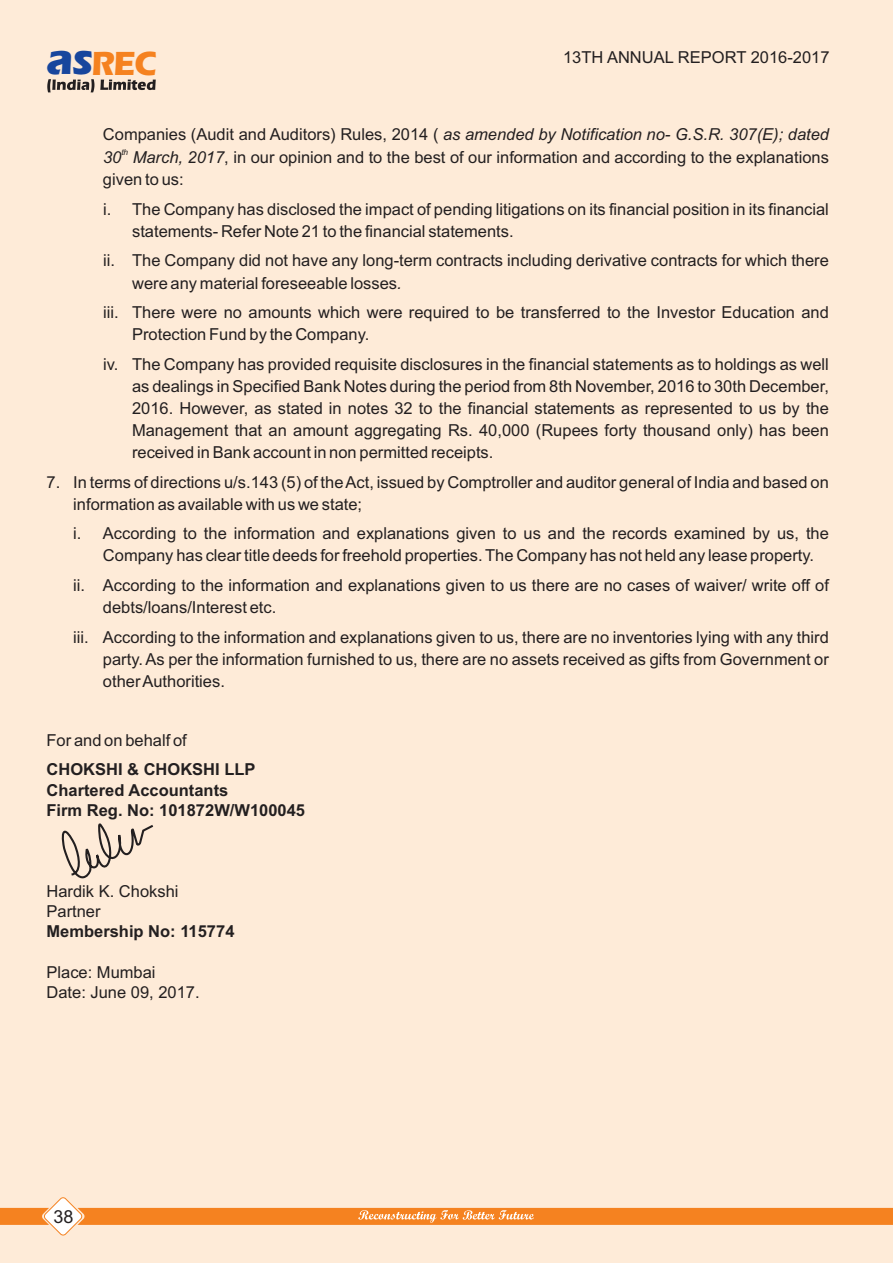
<style>
.page{position:relative;width:893px;height:1263px;background:#feebd8}
.page>*{position:absolute;margin:0;border:0;box-sizing:border-box;transform-origin:0 0}
.t1{font:700 45.6px "Eras ITC";color:#18469d}
.t2{font:700 34.65px "Eras ITC";color:#f58220}
.t3{font:18px "Arial";color:#231f20}
.t4{font:16.5px/22px "Arial";color:#231f20}
.t5{font:700 16.5px/20.2px "Arial";color:#231f20}
.t6{font:italic 16.5px "Arial";color:#231f20}
.t7{font:italic 8.25px "Arial";color:#231f20}
.s1{font-size:45.6px;color:#18469d}
.s2{font-style:normal}
.s3{font-style:italic}
</style>
<div class="page">
<svg style="left:0;top:1197px;width:893px;height:39px"></svg>
<svg style="left:100px;top:80px;width:56px;height:10px"></svg>
<svg style="left:47px;top:79px;width:47px;height:13px"></svg>
<svg style="left:61px;top:823px;width:93px;height:56px"></svg>
<h2 class="t2" style="left:72px;top:50px;width:86px"><span class="s1">s</span>REC</h2>
<h1 class="t1" style="left:47px;top:43px;width:28px">a</h1>
<p class="t4" style="left:563px;top:48px;width:268px">13TH ANNUAL REPORT 2016-2017</p>
<p class="t6" style="left:103px;top:128px;width:728px"><span class="s2">Companies (Audit and Auditors) Rules, 2014 (</span> as amended by Notification no- G.S.R. 307(E); dated</p>
<p class="t7" style="left:121px;top:149px;width:8px">th</p>
<p class="t4" style="left:103px;top:148px;width:727px"><span class="s3">30 March, 2017</span>, in our opinion and to the best of our information and according to the explanations given to us:</p>
<p class="t4" style="left:132px;top:199px;width:698px;text-indent:-29px">i. The Company has disclosed the impact of pending litigations on its financial position in its financial statements- Refer Note 21 to the financial statements.</p>
<p class="t4" style="left:132px;top:251px;width:698px;text-indent:-29px">ii. The Company did not have any long-term contracts including derivative contracts for which there were any material foreseeable losses<span class="s3">.</span></p>
<p class="t4" style="left:132px;top:303px;width:698px;text-indent:-29px">iii. There were no amounts which were required to be transferred to the Investor Education and<br>Protection Fund by the Company.</p>
<p class="t4" style="left:132px;top:354px;width:698px;text-align:justify;text-indent:-29px">iv. The Company has provided requisite disclosures in the financial statements as to holdings as well as dealings in Specified Bank Notes during the period from 8th November, 2016 to 30th December, 2016. However, as stated in notes 32 to the financial statements as represented to us by the Management that an amount aggregating Rs. 40,000 (Rupees forty thousand only) has been received in Bank account in non permitted receipts.</p>
<p class="t4" style="left:73px;top:472px;width:757px;text-indent:-27px">7. In terms of directions u/s.143 (5) of the Act, issued by Comptroller and auditor general of India and based on information as available with us we state;</p>
<p class="t4" style="left:103px;top:524px;width:727px;text-indent:-30px">i. According to the information and explanations given to us and the records examined by us, the<br>Company has clear title deeds for freehold properties. The Company has not held any lease property.</p>
<p class="t4" style="left:103px;top:576px;width:727px;text-indent:-30px">ii. According to the information and explanations given to us there are no cases of waiver/ write off of debts/loans/Interest etc.</p>
<p class="t4" style="left:103px;top:627px;width:727px;text-align:justify;text-indent:-30px">iii. According to the information and explanations given to us, there are no inventories lying with any third party. As per the information furnished to us, there are no assets received as gifts from Government or other Authorities.</p>
<p class="t4" style="left:47px;top:730px;width:142px">For and on behalf of</p>
<p class="t5" style="left:47px;top:761px;width:260px">CHOKSHI &amp; CHOKSHI LLP<br>Chartered Accountants<br>Firm Reg. No: 101872W/W100045</p>
<p class="t4" style="left:47px;top:882px;width:134px;line-height:20.2px">Hardik K. Chokshi<br>Partner</p>
<p class="t5" style="left:47px;top:923px;width:189px">Membership No: 115774</p>
<p class="t4" style="left:47px;top:964px;width:155px;line-height:20.2px">Place: Mumbai<br>Date: June 09, 2017.</p>
<p class="t3" style="left:54px;top:1210px;width:22px">38</p>
</div>
